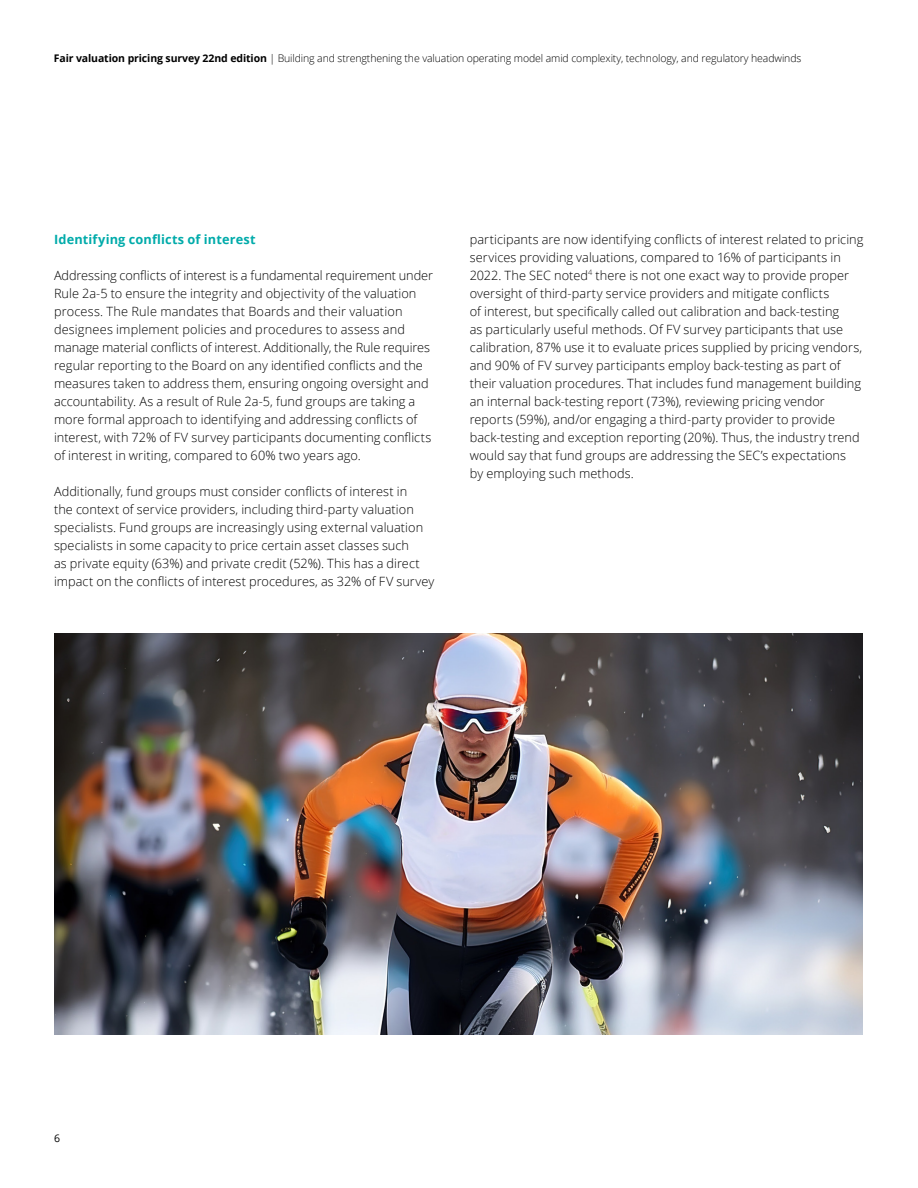
<style>
.page{position:relative;width:918px;height:1188px;background:#fff}
.page>*{position:absolute;margin:0;border:0;box-sizing:border-box;transform-origin:0 0}
.Body_copy__8_5_12pt{font:300 12.75px/18px "Open Sans";letter-spacing:.005em;color:#000}
.Body_copy__8_5_12pt-2{font:700 12.75px "Open Sans";letter-spacing:.015em;color:#00abaa}
.Brochure_title_left__folio_7_9_5pt{font:300 10.5px "Open Sans";letter-spacing:-.01em;color:#000}
.t1{font:10.5px "Open Sans";color:#000}
.s1{font-weight:700}
</style>
<div class="page">
<img style="left:54px;top:633px;width:808px;height:402px">
<p class="Brochure_title_left__folio_7_9_5pt" style="left:54px;top:51px;width:749px"><span class="s1">Fair valuation pricing survey 22nd edition</span> | Building and strengthening the valuation operating model amid complexity, technology, and regulatory headwinds</p>
<p class="Body_copy__8_5_12pt-2" style="left:54px;top:230px;width:203px">Identifying conflicts of interest</p>
<p class="Body_copy__8_5_12pt" style="left:54px;top:266px;width:381px">Addressing conflicts of interest is a fundamental requirement under Rule 2a-5 to ensure the integrity and objectivity of the valuation process. The Rule mandates that Boards and their valuation designees implement policies and procedures to assess and manage material conflicts of interest. Additionally, the Rule requires regular reporting to the Board on any identified conflicts and the measures taken to address them, ensuring ongoing oversight and accountability. As a result of Rule 2a-5, fund groups are taking a more formal approach to identifying and addressing conflicts of interest, with 72% of FV survey participants documenting conflicts of interest in writing, compared to 60% two years ago.</p>
<p class="Body_copy__8_5_12pt" style="left:54px;top:482px;width:382px">Additionally, fund groups must consider conflicts of interest in<br>the context of service providers, including third-party valuation specialists. Fund groups are increasingly using external valuation specialists in some capacity to price certain asset classes such<br>as private equity (63%) and private credit (52%). This has a direct impact on the conflicts of interest procedures, as 32% of FV survey</p>
<p class="Body_copy__8_5_12pt" style="left:470px;top:230px;width:395px">participants are now identifying conflicts of interest related to pricing services providing valuations, compared to 16% of participants in 2022. The SEC noted<sup>4</sup> there is not one exact way to provide proper oversight of third-party service providers and mitigate conflicts<br>of interest, but specifically called out calibration and back-testing<br>as particularly useful methods. Of FV survey participants that use calibration, 87% use it to evaluate prices supplied by pricing vendors, and 90% of FV survey participants employ back-testing as part of their valuation procedures. That includes fund management building an internal back-testing report (73%), reviewing pricing vendor reports (59%), and/or engaging a third-party provider to provide back-testing and exception reporting (20%). Thus, the industry trend would say that fund groups are addressing the SEC’s expectations<br>by employing such methods.</p>
<p class="t1" style="left:54px;top:1131px;width:8px">6</p>
</div>
